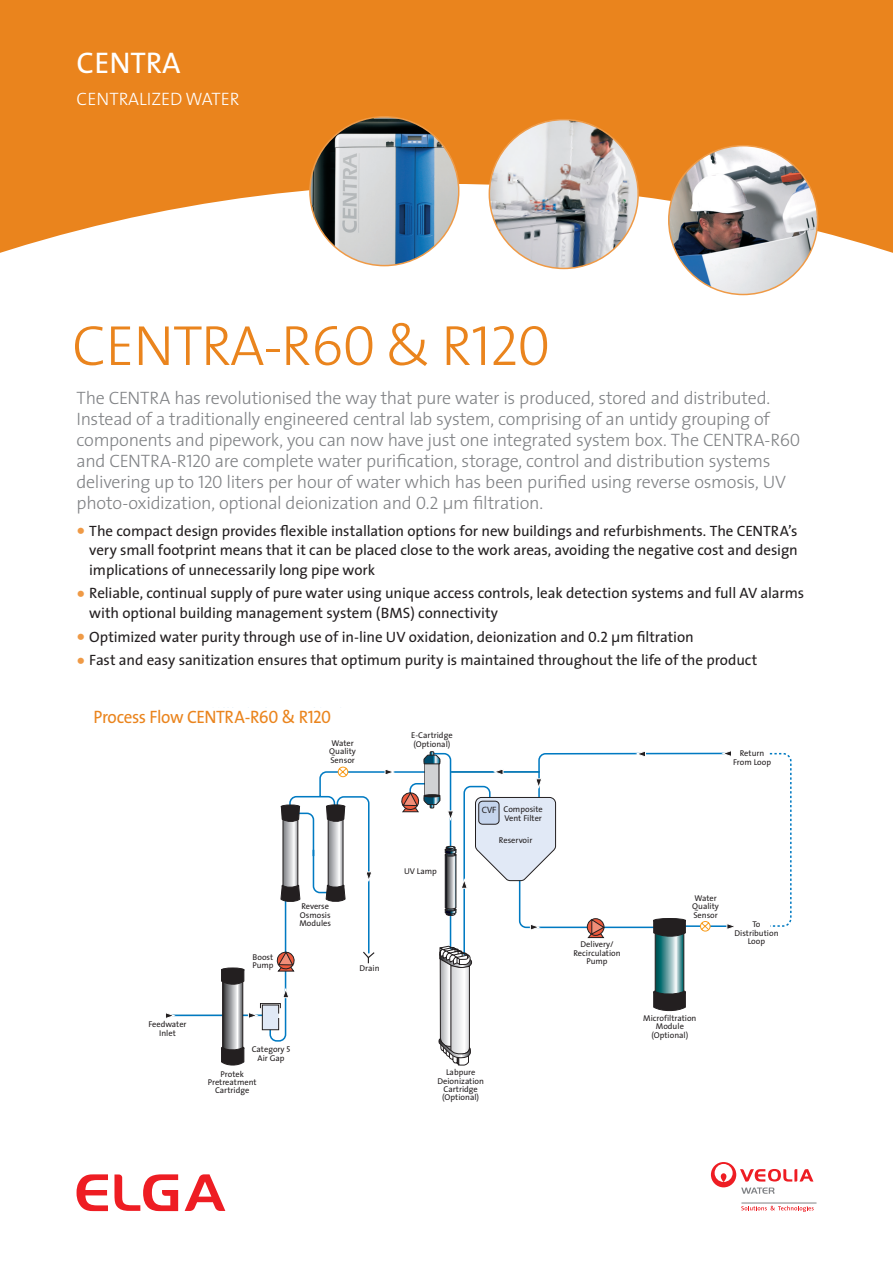
<style>
.page{position:relative;width:893px;height:1263px;background:#fff}
.page>*{position:absolute;margin:0;border:0;box-sizing:border-box;transform-origin:0 0}
.t1{font:300 57px "The Sans";letter-spacing:-.02em;color:#ea841d}
.t2{font:30px "The Sans";color:#fff}
.t3{font:300 18px/21px "The Sans";letter-spacing:-.015em;color:#808285}
.t4{font:18px "The Sans";letter-spacing:-.025em;color:#ea841d;scale:.95 1}
.t5{font:300 18px "The Sans";color:#fff}
.t6{font:15px/19.5px "The Sans";letter-spacing:-.005em;color:#231f20;text-align:justify}
.t7{font:9.15px "Myriad";color:#231f20}
.t8{font:8.4px/8.4px "The Sans";color:#231f20;text-align:center}
.s1{font-family:"The Sans Light Caps";font-weight:400}
.s2{font-weight:700;font-size:21px;color:#ef9a46}
.s3{font-family:"The Sans Caps"}
</style>
<div class="page">
<svg style="left:280px;top:752px;width:446px;height:198px"></svg>
<hr style="left:167px;top:1014px;width:96px;height:2px;background:#007ac2">
<svg style="left:166px;top:1013px;width:10px;height:6px"></svg>
<svg style="left:363px;top:950px;width:12px;height:14px"></svg>
<svg style="left:365px;top:871px;width:8px;height:11px"></svg>
<svg style="left:726px;top:924px;width:8px;height:5px"></svg>
<svg style="left:221px;top:950px;width:74px;height:116px"></svg>
<svg style="left:338px;top:767px;width:10px;height:10px"></svg>
<div style="left:587px;top:918px;width:17px;height:18px;border:1px solid #231f20;border-radius:50%"></div>
<svg style="left:587px;top:919px;width:18px;height:19px"></svg>
<svg style="left:700px;top:921px;width:10px;height:10px"></svg>
<svg style="left:721px;top:751px;width:10px;height:6px"></svg>
<svg style="left:635px;top:751px;width:11px;height:7px"></svg>
<svg style="left:281px;top:805px;width:19px;height:97px;background:#908f90"></svg>
<div style="left:281px;top:805px;width:19px;height:4px;border:1px solid #231f20;border-radius:50%"></div>
<svg style="left:326px;top:805px;width:19px;height:97px"></svg>
<div style="left:326px;top:805px;width:19px;height:4px;border:1px solid #231f20;border-radius:50%"></div>
<svg style="left:653px;top:918px;width:33px;height:94px;background:#597677"></svg>
<div style="left:653px;top:918px;width:33px;height:6px;border:1px solid #231f20;border-radius:50%"></div>
<svg style="left:384px;top:752px;width:172px;height:313px"></svg>
<svg style="left:769px;top:752px;width:23px;height:175px"></svg>
<div style="left:0;top:0;width:893px;height:351px;background:#ea841d"></div>
<svg style="left:0;top:184px;width:893px;height:167px;background:#fceee1"></svg>
<svg style="left:741px;top:1206px;width:73px;height:6px"></svg>
<hr style="left:741px;top:1203px;width:75px;height:1px;background:#808285">
<svg style="left:711px;top:1162px;width:102px;height:32px"></svg>
<img style="left:669px;top:146px;width:149px;height:148px;border-radius:74px">
<img style="left:489px;top:120px;width:149px;height:148px;border-radius:74px">
<img style="left:310px;top:117px;width:149px;height:149px;border-radius:74px">
<svg style="left:77px;top:1174px;width:31px;height:37px"></svg>
<svg style="left:114px;top:1174px;width:64px;height:37px"></svg>
<svg style="left:185px;top:1174px;width:40px;height:37px"></svg>
<h2 class="t2" style="left:77px;top:38px;width:106px">CENTRA</h2>
<p class="t5" style="left:77px;top:84px;width:165px">CENTRALIzED WATER</p>
<h1 class="t1" style="left:72px;top:299px;width:480px">CENTRA-R<span class="s1">60</span> &amp; R<span class="s1">120</span></h1>
<p class="t3" style="left:77px;top:387px;width:725px">The CENTRA has revolutionised the way that pure water is produced, stored and distributed.<br>Instead of a traditionally engineered central lab system, comprising of an untidy grouping of components and pipework, you can now have just one integrated system box. The CENTRA-R<span class="s1">60 </span>and CENTRA-R<span class="s1">120</span> are complete water purification, storage, control and distribution systems delivering up to <span class="s1">120</span> liters per hour of water which has been purified using reverse osmosis, UV photo-oxidization, optional deionization and <span class="s1">0.2</span> µm filtration.</p>
<p class="t6" style="left:89px;top:520px;width:710px;text-indent:-13px"><span class="s2">•</span> The compact design provides flexible installation options for new buildings and refurbishments. The CENTRA’s very small footprint means that it can be placed close to the work areas, avoiding the negative cost and design implications of unnecessarily long pipe work</p>
<p class="t6" style="left:89px;top:583px;width:716px;text-indent:-13px"><span class="s2">•</span> Reliable, continual supply of pure water using unique access controls, leak detection systems and full AV alarms with optional building management system (BMS) connectivity</p>
<p class="t6" style="left:77px;top:626px;width:619px"><span class="s2">•</span> Optimized water purity through use of in-line UV oxidation, deionization and <span class="s3">0.2</span> µm filtration</p>
<p class="t6" style="left:77px;top:650px;width:682px"><span class="s2">•</span> Fast and easy sanitization ensures that optimum purity is maintained throughout the life of the product</p>
<p class="t4" style="left:94px;top:702px;width:252px">Process Flow CENTRA-R<span class="s3">60</span> &amp; R<span class="s3">120</span></p>
<p class="t8" style="left:329px;top:738px;width:28px;text-align:left">Water<br>Quality<br>Sensor</p>
<p class="t8" style="left:148px;top:1020px;width:40px">Feedwater<br>Inlet</p>
<p class="t8" style="left:252px;top:953px;width:23px;text-align:left">Boost<br>Pump</p>
<p class="t8" style="left:299px;top:902px;width:33px;text-align:left">Reverse<br>Osmosis<br>Modules</p>
<p class="t8" style="left:252px;top:1045px;width:40px">Category <span class="s3">5<br></span>Air Gap</p>
<p class="t8" style="left:208px;top:1069px;width:50px">Protek<br>Pretreatment<br>Cartridge</p>
<p class="t8" style="left:360px;top:964px;width:21px">Drain</p>
<p class="t8" style="left:411px;top:730px;width:43px;line-height:9.1px;text-align:left">E-Cartridge (Optional)</p>
<p class="t8" style="left:404px;top:866px;width:34px">UV Lamp</p>
<p class="t7" style="left:482px;top:805px;width:16px">CVF</p>
<p class="t8" style="left:504px;top:805px;width:41px;text-align:left">Composite<br>Vent Filter</p>
<p class="t8" style="left:499px;top:836px;width:35px">Reservoir</p>
<p class="t8" style="left:437px;top:1068px;width:48px">Labpure<br>Deionization<br>Cartridge (Optional)</p>
<p class="t8" style="left:733px;top:749px;width:39px">Return<br>From Loop</p>
<p class="t8" style="left:573px;top:940px;width:49px">Delivery/<br>Recirculation<br>Pump</p>
<p class="t8" style="left:692px;top:893px;width:28px;text-align:left">Water<br>Quality<br>Sensor</p>
<p class="t8" style="left:734px;top:920px;width:46px">To<br>Distribution<br>Loop</p>
<p class="t8" style="left:643px;top:1013px;width:55px">Microfiltration<br>Module (Optional)</p>
</div>
